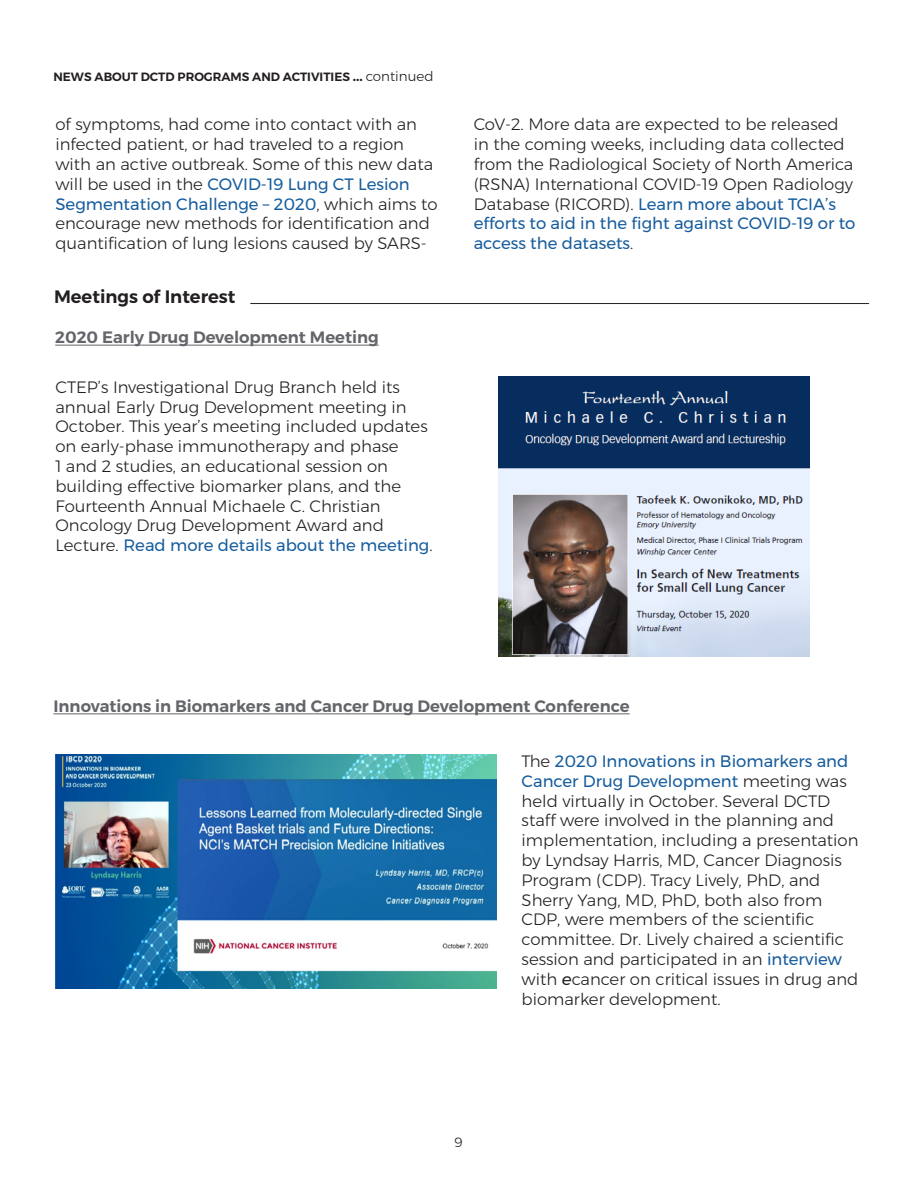
<style>
.page{position:relative;width:918px;height:1188px;background:#fff}
.page>*{position:absolute;margin:0;border:0;box-sizing:border-box;transform-origin:0 0}
.t1{font:600 18px "Montserrat";color:#231f20}
.t2{font:300 16.5px/19.8px "Montserrat";color:#231f20}
.t3{font:600 16.5px "Montserrat";color:#63656a}
.t4{font:300 13.5px "Montserrat";color:#231f20}
.t5{font:600 12px "Montserrat";color:#231f20}
.s1{font-weight:700;font-size:13.5px}
.s2{font-weight:300;font-size:13.5px}
.s3{font-weight:400;color:#175d9e}
.s4{font-weight:400;font-style:italic}
</style>
<div class="page">
<hr style="left:250px;top:303px;width:619px;height:1px;background:#231f20">
<hr style="left:55px;top:345px;width:324px;height:1px;background:#63656a">
<img style="left:499px;top:377px;width:311px;height:280px">
<hr style="left:53px;top:713px;width:577px;height:1px;background:#63656a">
<img style="left:55px;top:754px;width:442px;height:234px">
<p class="t5" style="left:54px;top:67px;width:381px">NEWS ABOUT DCTD PROGRAMS AND ACTIVITIES <span class="s1">...</span> <span class="s2">continued</span></p>
<p class="t2" style="left:55px;top:114px;width:384px">of symptoms, had come into contact with an infected patient, or had traveled to a region with an active outbreak. Some of this new data will be used in the <span class="s3">COVID-19 Lung CT Lesion Segmentation Challenge – 2020</span>, which aims to encourage new methods for identification and quantification of lung lesions caused by SARS-</p>
<p class="t2" style="left:474px;top:114px;width:383px">CoV-2. More data are expected to be released in the coming weeks, including data collected from the Radiological Society of North America (RSNA) International COVID-19 Open Radiology Database (RICORD). <span class="s3">Learn more about TCIA’s efforts to aid in the fight against COVID-19 or to access the datasets</span>.</p>
<p class="t1" style="left:54px;top:282px;width:183px">Meetings of Interest</p>
<p class="t3" style="left:55px;top:325px;width:325px">2020 Early Drug Development Meeting</p>
<p class="t2" style="left:55px;top:377px;width:379px">CTEP’s Investigational Drug Branch held its annual Early Drug Development meeting in October. This year’s meeting included updates on early-phase immunotherapy and phase<br>1 and 2 studies, an educational session on building effective biomarker plans, and the Fourteenth Annual Michaele C. Christian Oncology Drug Development Award and Lecture. <span class="s3">Read more details about the meeting</span>.</p>
<p class="t3" style="left:53px;top:693px;width:578px">Innovations in Biomarkers and Cancer Drug Development Conference</p>
<p class="t2" style="left:522px;top:751px;width:338px">The <span class="s3">2020 Innovations in Biomarkers and Cancer Drug Development</span> meeting was held virtually in October. Several DCTD staff were involved in the planning and implementation, including a presentation by Lyndsay Harris, MD, Cancer Diagnosis Program (CDP). Tracy Lively, PhD, and Sherry Yang, MD, PhD, both also from CDP, were members of the scientific committee. Dr. Lively chaired a scientific session and participated in an <span class="s3">interview </span>with <span class="s4">e</span>cancer on critical issues in drug and biomarker development.</p>
<p class="t4" style="left:454px;top:1132px;width:10px">9</p>
</div>
